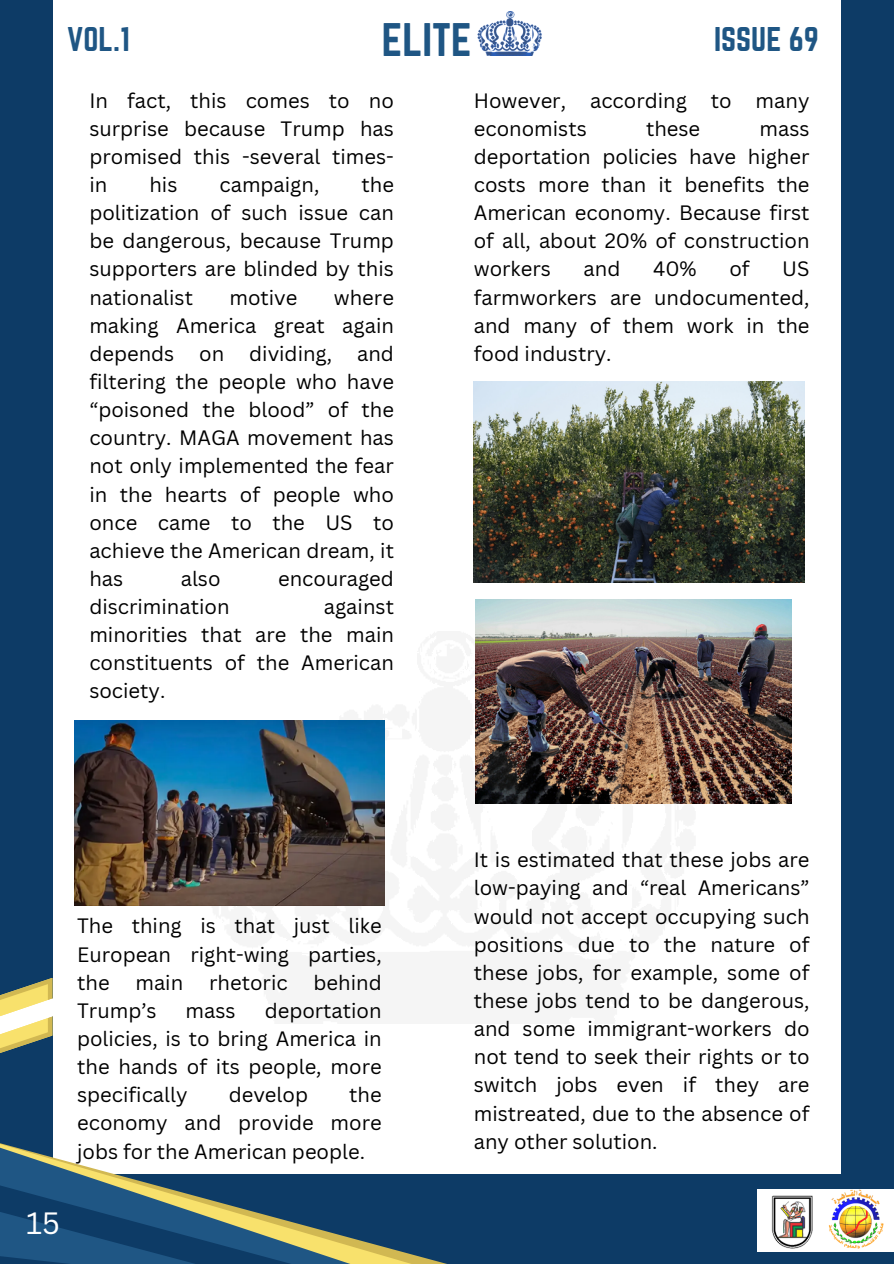
<style>
.page{position:relative;width:894px;height:1264px;background:#fff}
.page>*{position:absolute;margin:0;border:0;box-sizing:border-box;transform-origin:0 0}
.t1{font:41.1px "Norwester";color:#1f5684}
.t2{font:30px "Norwester";color:#1f5684}
.t3{font:30px "Canva Sans";color:#fff}
.t4{font:20.25px/28.2px "Canva Sans";color:#000;text-align:justify}
</style>
<div class="page">
<div style="left:48px;top:1174px;width:804px;height:89px;background:#0d3b66"></div>
<div style="left:841px;top:0;width:52px;height:1263px;background:#0d3b66"></div>
<div style="left:0;top:0;width:52px;height:1263px;background:#0d3b66"></div>
<svg style="left:0;top:1134px;width:121px;height:42px"></svg>
<svg style="left:0;top:1176px;width:443px;height:87px"></svg>
<img style="left:477px;top:12px;width:65px;height:44px">
<div style="left:756px;top:1189px;width:137px;height:63px;background:#fff"></div>
<img style="left:828px;top:1189px;width:56px;height:59px">
<img style="left:771px;top:1195px;width:41px;height:53px">
<svg style="left:0;top:977px;width:53px;height:77px"></svg>
<img style="left:75px;top:720px;width:309px;height:185px">
<img style="left:473px;top:382px;width:331px;height:200px">
<img style="left:475px;top:599px;width:315px;height:204px">
<h1 class="t2" style="left:67px;top:21px;width:64px">VOL.1</h1>
<p class="t1" style="left:381px;top:15px;width:91px">ELITE</p>
<h2 class="t2" style="left:714px;top:21px;width:106px">ISSUE 69</h2>
<h2 class="t4" style="left:89px;top:86px;width:306px">In fact, this comes to no surprise because Trump has promised this -several times&shy;in</h2>
<p class="t4" style="left:473px;top:86px;width:337px">However, according to many economists</p>
<p class="t4" style="left:646px;top:114px;width:56px">these</p>
<p class="t4" style="left:473px;top:114px;width:337px;text-indent:285px">mass deportation policies have higher costs more than it benefits the American economy. Because first of all, about 20% of construction workers</p>
<h2 class="t4" style="left:89px;top:170px;width:306px;text-indent:272px">the politization of such issue can be dangerous, because Trump supporters are blinded by this nationalist</h2>
<h2 class="t4" style="left:149px;top:170px;width:30px">his</h2>
<h2 class="t4" style="left:219px;top:170px;width:101px">campaign,</h2>
<p class="t4" style="left:583px;top:254px;width:38px">and</p>
<p class="t4" style="left:653px;top:254px;width:45px">40%</p>
<p class="t4" style="left:729px;top:254px;width:22px">of</p>
<p class="t4" style="left:473px;top:254px;width:337px;text-indent:308px">US farmworkers are undocumented, and many of them work in the food industry.</p>
<h2 class="t4" style="left:89px;top:282px;width:306px;text-indent:244px">where making America great again depends on dividing, and filtering the people who have “poisoned the blood” of the country. MAGA movement has not only implemented the fear in the hearts of people who once came to the US to achieve the American dream, it has</h2>
<h2 class="t4" style="left:229px;top:282px;width:69px">motive</h2>
<h2 class="t4" style="left:181px;top:564px;width:41px">also</h2>
<h2 class="t4" style="left:278px;top:564px;width:117px">encouraged</h2>
<h2 class="t4" style="left:89px;top:592px;width:142px">discrimination</h2>
<h2 class="t4" style="left:89px;top:592px;width:306px;text-indent:234px">against minorities that are the main constituents of the American society.</h2>
<p class="t4" style="left:77px;top:911px;width:306px">The thing is that just like European right-wing parties, the</p>
<p class="t4" style="left:135px;top:967px;width:49px">main</p>
<p class="t4" style="left:209px;top:967px;width:80px">rhetoric</p>
<p class="t4" style="left:313px;top:967px;width:70px">behind</p>
<p class="t4" style="left:77px;top:995px;width:81px">Trump’s</p>
<p class="t4" style="left:185px;top:995px;width:52px">mass</p>
<p class="t4" style="left:77px;top:995px;width:306px;text-indent:187px">deportation policies, is to bring America in the hands of its people, more specifically</p>
<p class="t4" style="left:77px;top:1080px;width:306px;text-indent:272px">the economy and provide more jobs for the American people.</p>
<p class="t4" style="left:229px;top:1080px;width:81px">develop</p>
<h2 class="t3" style="left:26px;top:1201px;width:35px">15</h2>
<p class="t4" style="left:473px;top:845px;width:337px">It is estimated that these jobs are low-paying and “real Americans” would not accept occupying such positions due to the nature of these jobs, for example, some of these jobs tend to be dangerous, and some immigrant-workers do not tend to seek their rights or to switch jobs even if they are mistreated, due to the absence of any other solution.</p>
</div>
